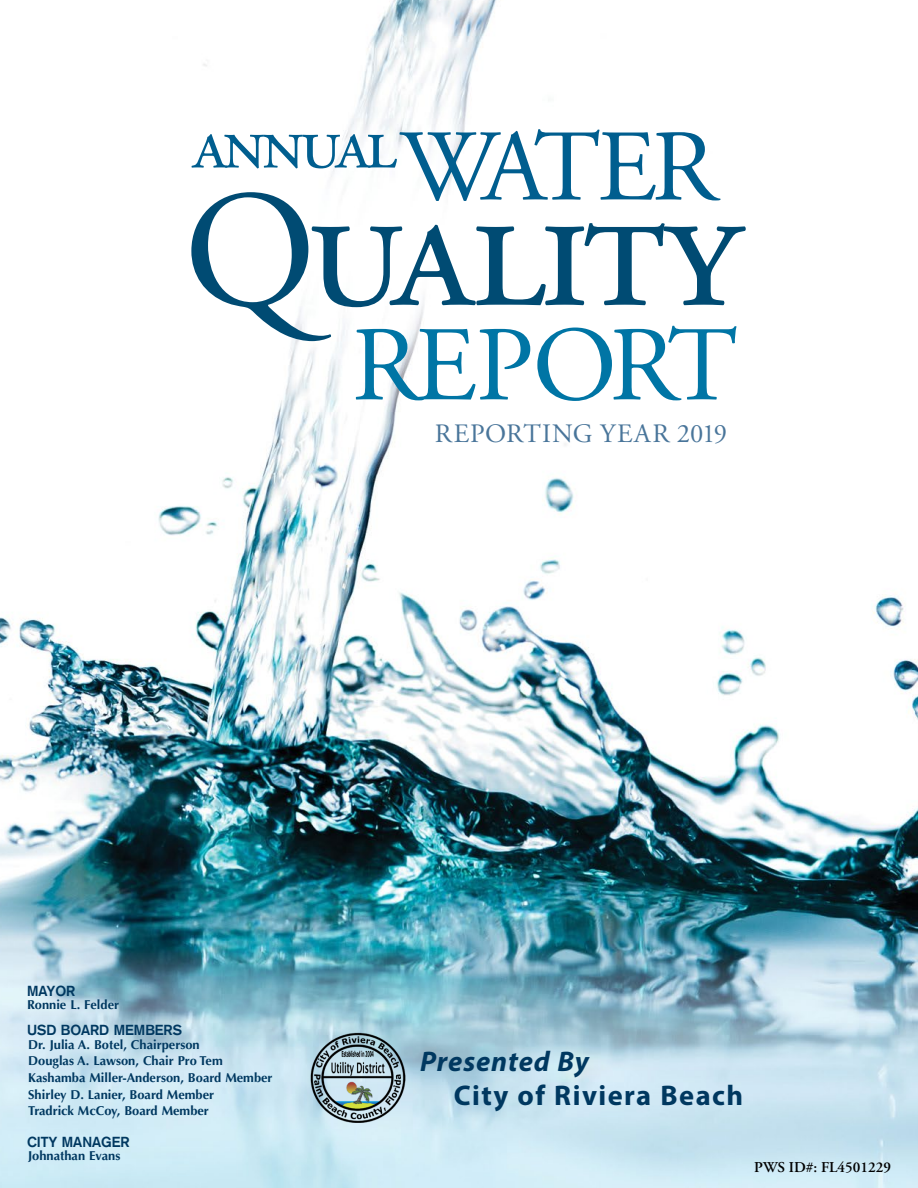
<style>
.page{position:relative;width:918px;height:1188px;background:#fff}
.page>*{position:absolute;margin:0;border:0;box-sizing:border-box;transform-origin:0 0}
.t1{font:179.1px "Adobe Garamond Pro";letter-spacing:-.035em;color:#004b73}
.t2{font:106.05px "Adobe Garamond Pro";letter-spacing:-.05em;color:#0075a5}
.t3{font:101.25px "Adobe Garamond Pro";letter-spacing:-.085em;color:#005e8f}
.t4{font:74.85px "Adobe Garamond Pro";letter-spacing:-.06em;color:#005e8f}
.Utility_Name{font:700 28.5px "Myriad Pro";letter-spacing:.05em;color:#003860}
.Presented_By{font:italic 700 28.5px "Myriad Pro";letter-spacing:.03em;color:#003860}
.t5{font:26.55px "Adobe Garamond Pro";letter-spacing:.025em;color:#49759a}
.PWS_ID{font:600 15px "Adobe Garamond Pro";color:#000}
.Table_Headers{font:700 14.4px "Akzidenz Grotesk";color:#003860}
.Table_Headline{font:700 12.9px "Optima";color:#003860}
.Table_Headers-2{font:700 12.9px "Optima";color:#003860}
.s1{font-size:166.35px}
</style>
<div class="page">
<img style="left:0;top:0;width:918px;height:1188px">
<img style="left:310px;top:1032px;width:96px;height:91px">
<h3 class="t3" style="left:400px;top:107px;width:318px">WATER</h3>
<h3 class="t4" style="left:193px;top:99px;width:206px">annual</h3>
<h1 class="t1" style="left:184px;top:140px;width:561px"><span class="s1">Q</span>uality</h1>
<h2 class="t2" style="left:352px;top:302px;width:387px">REPORT</h2>
<h3 class="t5" style="left:435px;top:417px;width:294px">REPORTING YEAR 2019</h3>
<p class="Table_Headers" style="left:27px;top:983px;width:50px">MAYOR</p>
<p class="Table_Headers-2" style="left:27px;top:997px;width:94px">Ronnie L. Felder</p>
<p class="Table_Headers" style="left:27px;top:1022px;width:156px">USD BOARD MEMBERS</p>
<p class="Table_Headline" style="left:28px;top:1037px;width:173px">Dr. Julia A. Botel, Chairperson</p>
<p class="Table_Headline" style="left:28px;top:1053px;width:196px">Douglas A. Lawson, Chair Pro Tem</p>
<p class="Table_Headline" style="left:28px;top:1070px;width:246px">Kashamba Miller-Anderson, Board Member</p>
<p class="Table_Headline" style="left:28px;top:1087px;width:188px">Shirley D. Lanier, Board Member</p>
<p class="Table_Headline" style="left:28px;top:1103px;width:182px">Tradrick McCoy, Board Member</p>
<p class="Table_Headers" style="left:27px;top:1134px;width:104px">CITY MANAGER</p>
<p class="Table_Headline" style="left:28px;top:1148px;width:94px">Johnathan Evans</p>
<p class="Presented_By" style="left:420px;top:1043px;width:170px">Presented By</p>
<p class="Utility_Name" style="left:454px;top:1077px;width:291px">City of Riviera Beach</p>
<p class="PWS_ID" style="left:754px;top:1158px;width:138px">PWS ID#: FL4501229</p>
</div>
